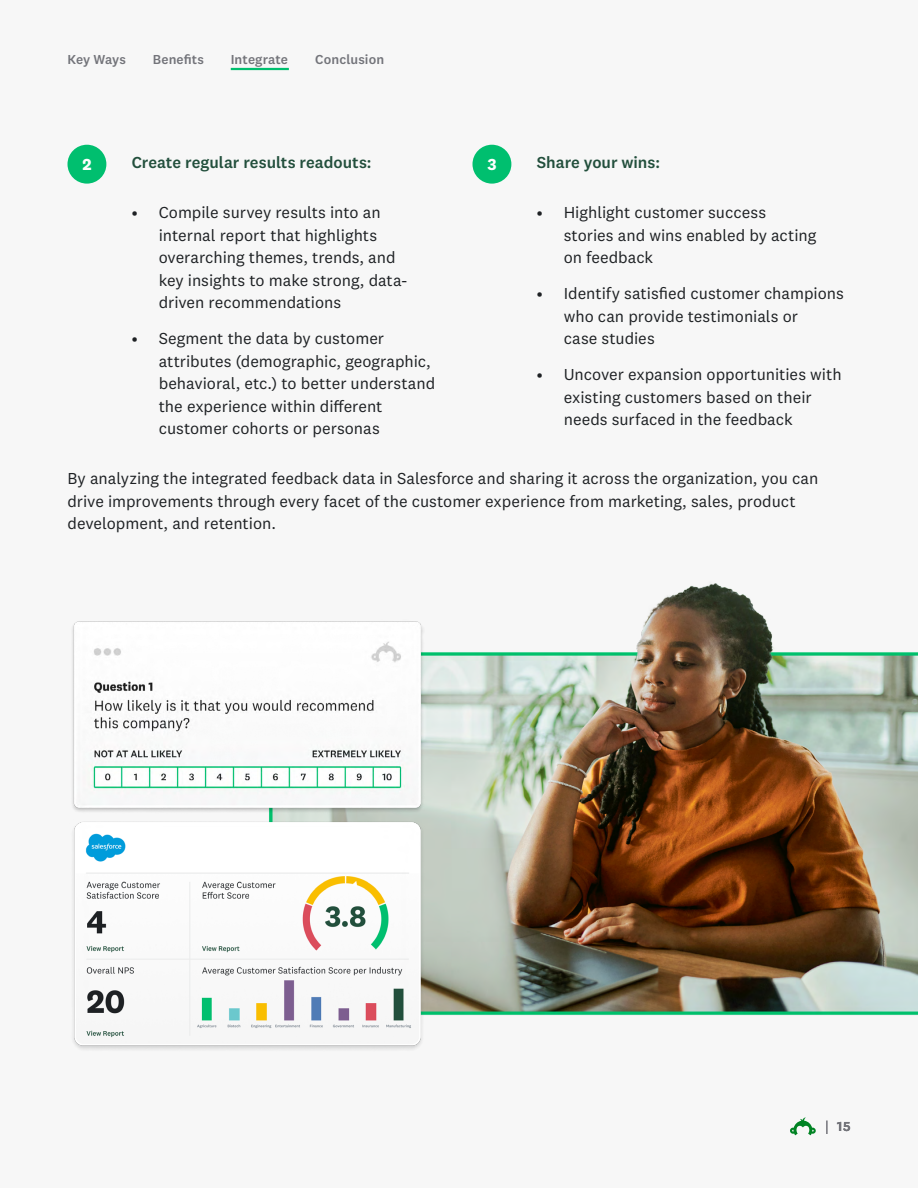
<style>
.page{position:relative;width:918px;height:1188px;background:#f7f7f7}
.page>*{position:absolute;margin:0;border:0;box-sizing:border-box;transform-origin:0 0}
.t1{font:16.5px/22.5px "National 2";color:#1e2124}
.t2{font:500 16.5px "National 2";color:#224f3c}
.t3{font:700 16.5px "National 2";color:#fff}
.t4{font:500 13.5px "National 2";letter-spacing:.01em;color:#73747a}
</style>
<div class="page">
<hr style="left:232px;top:68px;width:56px;height:2px;background:#00bf6f">
<div style="left:68px;top:145px;width:38px;height:39px;background:#00bf6f;border-radius:50%"></div>
<div style="left:472px;top:145px;width:39px;height:39px;background:#00bf6f;border-radius:50%"></div>
<img style="left:269px;top:583px;width:649px;height:432px">
<img style="left:73px;top:820px;width:351px;height:230px">
<img style="left:72px;top:620px;width:352px;height:194px">
<svg style="left:790px;top:1117px;width:26px;height:18px"></svg>
<svg style="left:826px;top:1120px;width:2px;height:14px"></svg>
<p class="t4" style="left:68px;top:51px;width:60px">Key Ways</p>
<p class="t4" style="left:153px;top:51px;width:53px">Benefits</p>
<p class="t4" style="left:231px;top:51px;width:59px">Integrate</p>
<p class="t4" style="left:315px;top:51px;width:71px">Conclusion</p>
<p class="t3" style="left:82px;top:154px;width:11px">2</p>
<p class="t2" style="left:132px;top:153px;width:241px">Create regular results readouts:</p>
<p class="t3" style="left:487px;top:154px;width:11px">3</p>
<p class="t2" style="left:537px;top:153px;width:125px">Share your wins:</p>
<p class="t1" style="left:159px;top:201px;width:250px;text-indent:-27px">• Compile survey results into an internal report that highlights overarching themes, trends, and key insights to make strong, data&shy;driven recommendations</p>
<p class="t1" style="left:159px;top:327px;width:278px;text-indent:-27px">• Segment the data by customer attributes (demographic, geographic, behavioral, etc.) to better understand the experience within different customer cohorts or personas</p>
<p class="t1" style="left:564px;top:201px;width:254px;text-indent:-27px">• Highlight customer success stories and wins enabled by acting on feedback</p>
<p class="t1" style="left:564px;top:282px;width:282px;text-indent:-27px">• Identify satisfied customer champions who can provide testimonials or<br>case studies</p>
<p class="t1" style="left:564px;top:363px;width:279px;text-indent:-27px">• Uncover expansion opportunities with existing customers based on their needs surfaced in the feedback</p>
<p class="t1" style="left:67px;top:467px;width:753px">By analyzing the integrated feedback data in Salesforce and sharing it across the organization, you can drive improvements through every facet of the customer experience from marketing, sales, product development, and retention.</p>
<p class="t4" style="left:837px;top:1118px;width:15px">15</p>
</div>
